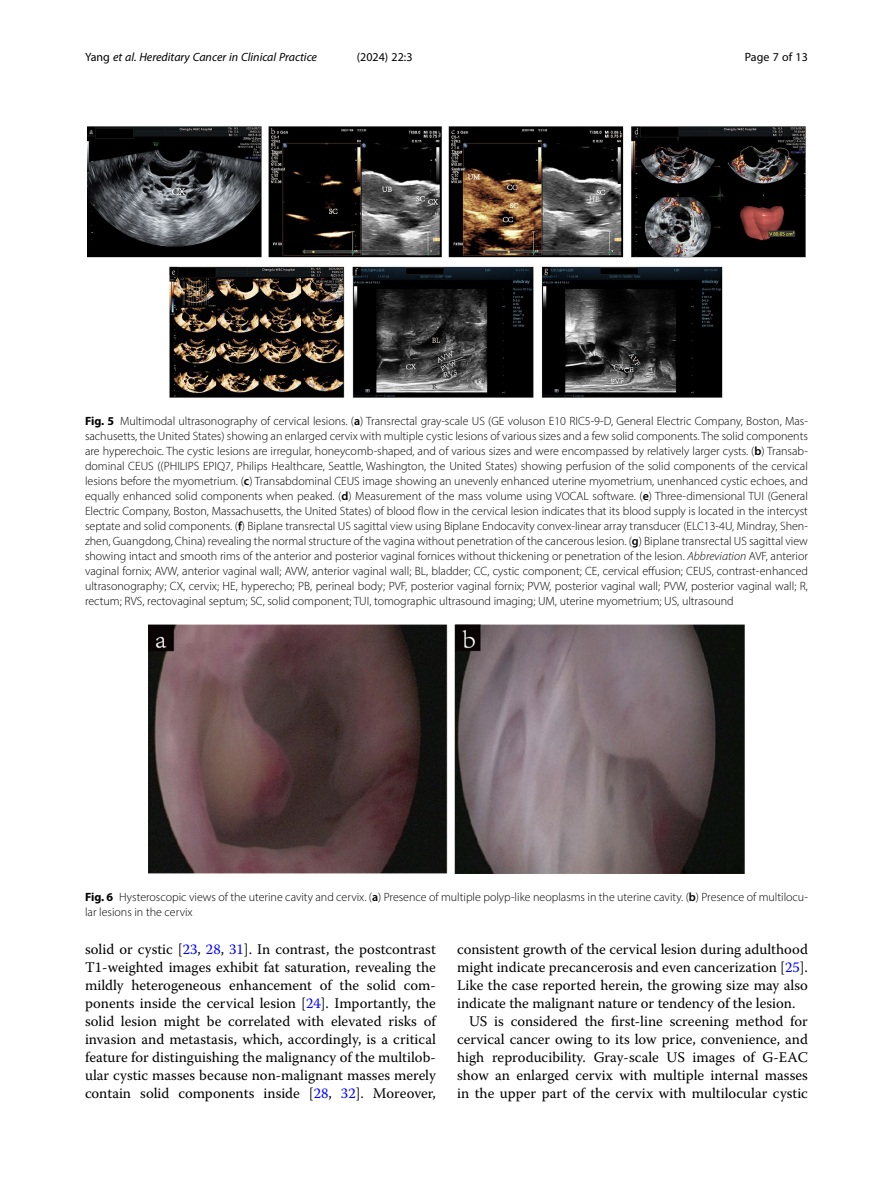
<style>
.page{position:relative;width:893px;height:1191px;background:#fff}
.page>*{position:absolute;margin:0;border:0;box-sizing:border-box;transform-origin:0 0}
.Body_Text_Indent{font:14.7px/18px "Warnock Pro";color:#000;text-align:justify}
.Figure_Caption{font:300 12px/15px "Myriad Pro";color:#000}
.t1{font:italic 12px "Myriad Pro";color:#000}
.t2{font:12px "Myriad Pro";color:#000}
.s1{font-style:normal}
.s2{font-weight:700}
.s3{font-weight:600}
.s4{font-style:italic}
.s5{color:#00f}
</style>
<div class="page">
<img style="left:149px;top:624px;width:595px;height:249px">
<img style="left:87px;top:126px;width:719px;height:272px">
<p class="t1" style="left:85px;top:50px;width:234px"><span class="s1">Yang</span> et al. Hereditary Cancer in Clinical Practice</p>
<p class="t2" style="left:357px;top:50px;width:57px">(2024) 22:3</p>
<p class="t2" style="left:745px;top:50px;width:65px">Page 7 of 13</p>
<p class="Figure_Caption" style="left:85px;top:413px;width:724px;text-align:justify"><span class="s2">Fig. 5</span> Multimodal ultrasonography of cervical lesions. (<span class="s3">a</span>) Transrectal gray-scale US (GE voluson E10 RIC5-9-D, General Electric Company, Boston, Mas&shy;sachusetts, the United States) showing an enlarged cervix with multiple cystic lesions of various sizes and a few solid components. The solid components are hyperechoic. The cystic lesions are irregular, honeycomb-shaped, and of various sizes and were encompassed by relatively larger cysts. (<span class="s3">b</span>) Transab&shy;dominal CEUS ((PHILIPS EPIQ7, Philips Healthcare, Seattle, Washington, the United States) showing perfusion of the solid components of the cervical lesions before the myometrium. (<span class="s3">c</span>) Transabdominal CEUS image showing an unevenly enhanced uterine myometrium, unenhanced cystic echoes, and equally enhanced solid components when peaked. (<span class="s3">d</span>) Measurement of the mass volume using VOCAL software. (<span class="s3">e</span>) Three-dimensional TUI (General Electric Company, Boston, Massachusetts, the United States) of blood flow in the cervical lesion indicates that its blood supply is located in the intercyst septate and solid components. (<span class="s3">f</span>) Biplane transrectal US sagittal view using Biplane Endocavity convex-linear array transducer (ELC13-4U, Mindray, Shen&shy;zhen, Guangdong, China) revealing the normal structure of the vagina without penetration of the cancerous lesion. (<span class="s3">g</span>) Biplane transrectal US sagittal view showing intact and smooth rims of the anterior and posterior vaginal fornices without thickening or penetration of the lesion. <span class="s4">Abbreviation</span> AVF, anterior vaginal fornix; AVW, anterior vaginal wall; AVW, anterior vaginal wall; BL, bladder; CC, cystic component; CE, cervical effusion; CEUS, contrast-enhanced ultrasonography; CX, cervix; HE, hyperecho; PB, perineal body; PVF, posterior vaginal fornix; PVW, posterior vaginal wall; PVW, posterior vaginal wall; R, rectum; RVS, rectovaginal septum; SC, solid component; TUI, tomographic ultrasound imaging; UM, uterine myometrium; US, ultrasound</p>
<p class="Figure_Caption" style="left:85px;top:889px;width:724px"><span class="s2">Fig. 6</span> Hysteroscopic views of the uterine cavity and cervix. (<span class="s3">a</span>) Presence of multiple polyp-like neoplasms in the uterine cavity. (<span class="s3">b</span>) Presence of multilocu&shy;lar lesions in the cervix</p>
<p class="Body_Text_Indent" style="left:85px;top:940px;width:352px">solid or cystic [<span class="s5">23</span>, <span class="s5">28</span>, <span class="s5">31</span>]. In contrast, the postcontrast T1-weighted images exhibit fat saturation, revealing the mildly heterogeneous enhancement of the solid com&shy;ponents inside the cervical lesion [<span class="s5">24</span>]. Importantly, the solid lesion might be correlated with elevated risks of invasion and metastasis, which, accordingly, is a critical feature for distinguishing the malignancy of the multilob&shy;ular cystic masses because non-malignant masses merely contain solid components inside [<span class="s5">28</span>, <span class="s5">32</span>]. Moreover,</p>
<p class="Body_Text_Indent" style="left:457px;top:940px;width:352px">consistent growth of the cervical lesion during adulthood might indicate precancerosis and even cancerization [<span class="s5">25</span>].<br>Like the case reported herein, the growing size may also indicate the malignant nature or tendency of the lesion.</p>
<p class="Body_Text_Indent" style="left:457px;top:1012px;width:352px;text-indent:12px">US is considered the first-line screening method for cervical cancer owing to its low price, convenience, and high reproducibility. Gray-scale US images of G-EAC show an enlarged cervix with multiple internal masses in the upper part of the cervix with multilocular cystic</p>
</div>
